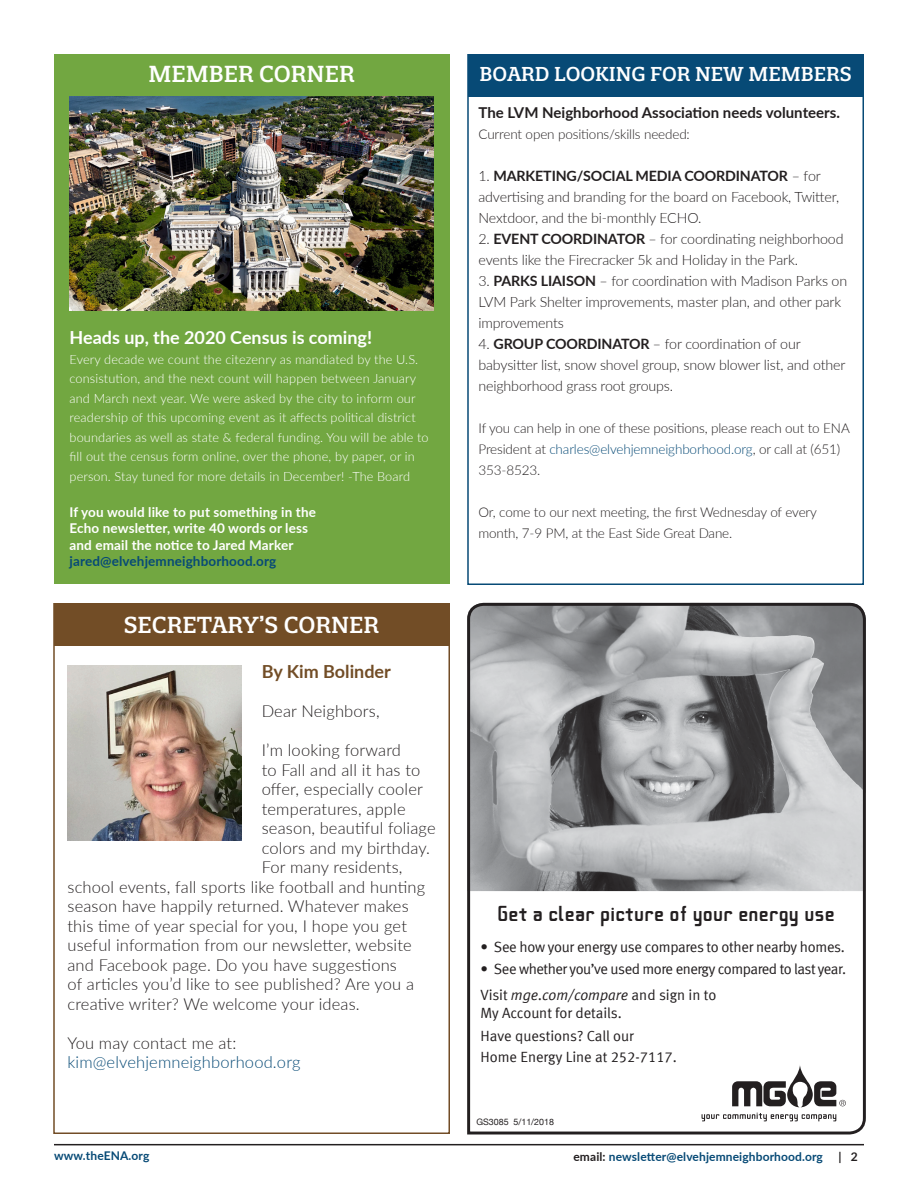
<style>
.page{position:relative;width:918px;height:1188px;background:#fff}
.page>*{position:absolute;margin:0;border:0;box-sizing:border-box;transform-origin:0 0}
.t1{font:23.7px "Mge";color:#231f20}
.Sub_Headline{font:500 22.5px "Quatro Slab";color:#fff}
.Sub_Headline-2{font:500 19.5px "Quatro Slab";color:#fff}
.By_Line___Additional{font:700 18px "Lato";color:#fff}
.By_Line___Additional-2{font:700 18px "Lato";color:#724d26}
.Body_Copy_Small{font:300 16.5px "Lato";letter-spacing:.01em;color:#231f20}
.Body_Copy_Small-2{font:300 16.5px "Lato";letter-spacing:.01em;color:#074a76}
.By_Line___Additional-3{font:700 15px "Lato";color:#231f20}
.t2{font:14.7px/26.7px "Meta Normal LF";letter-spacing:-.02em;color:#231f20}
.t3{font:14.7px/23px "Meta Normal LF";color:#231f20}
.Body_Copy_Small-3{font:300 14.25px/21px "Lato";letter-spacing:-.01em;color:#231f20}
.Body_Copy_Small-4{font:300 13.5px/21px "Lato";letter-spacing:-.01em;color:#231f20}
.Body_Copy{font:700 13.5px "Lato";letter-spacing:.01em;color:#fff}
.Body_Copy-2{font:700 13.5px "Lato";letter-spacing:.01em;color:#074a76}
.Body_Copy-3{font:300 12.75px/19.5px "Lato";letter-spacing:.01em;color:#fff}
.t4{font:700 12px "Lato";letter-spacing:.01em;color:#074a76}
.t5{font:700 12px "Lato";color:#231f20}
.t6{font:8.85px "Helvetica Neue";color:#231f20}
.s1{font-weight:700}
.s2{color:#074a76}
.s3{font-style:italic}
.s4{color:#231f20}
</style>
<div class="page">
<hr style="left:54px;top:1144px;width:810px;height:1px;background:#231f20">
<img style="left:68px;top:666px;width:174px;height:174px">
<div style="left:54px;top:603px;width:396px;height:42px;background:#724d26"></div>
<div style="left:468px;top:54px;width:396px;height:42px;background:#074a76"></div>
<div style="left:467px;top:54px;width:397px;height:531px;border:2px solid #074a76"></div>
<div style="left:53px;top:603px;width:397px;height:531px;border:2px solid #724d26"></div>
<div style="left:54px;top:55px;width:395px;height:529px;background:#72a741"></div>
<img style="left:70px;top:96px;width:364px;height:214px">
<svg style="left:467px;top:603px;width:399px;height:531px"></svg>
<svg style="left:732px;top:1064px;width:114px;height:43px"></svg>
<svg style="left:702px;top:1113px;width:134px;height:8px"></svg>
<p class="Sub_Headline" style="left:148px;top:60px;width:208px">MEMBER CORNER</p>
<p class="By_Line___Additional" style="left:70px;top:325px;width:304px">Heads up, the 2020 Census is coming!</p>
<p class="Body_Copy-3" style="left:70px;top:349px;width:361px">Every decade we count the citezenry as mandiated by the U.S. consistution, and the next count will happen between January and March next year. We were asked by the city to inform our readership of this upcoming event as it affects political district boundaries as well as state &amp; federal funding. You will be able to fill out the census form online, over the phone, by paper, or in person. Stay tuned for more details in December! -The Board</p>
<p class="Body_Copy" style="left:70px;top:502px;width:248px">If you would like to put something in the</p>
<p class="Body_Copy" style="left:70px;top:519px;width:240px">Echo newsletter, write 40 words or less</p>
<p class="Body_Copy" style="left:70px;top:535px;width:225px">and email the notice to Jared Marker</p>
<p class="Body_Copy-2" style="left:70px;top:552px;width:208px">jared@elvehjemneighborhood.org</p>
<p class="Sub_Headline" style="left:124px;top:611px;width:257px">SECRETARY’S CORNER</p>
<p class="By_Line___Additional-2" style="left:262px;top:659px;width:131px">By Kim Bolinder</p>
<p class="Body_Copy_Small" style="left:262px;top:700px;width:119px">Dear Neighbors,</p>
<p class="Body_Copy_Small" style="left:262px;top:739px;width:141px">I’m looking forward</p>
<p class="Body_Copy_Small" style="left:262px;top:758px;width:160px">to Fall and all it has to</p>
<p class="Body_Copy_Small" style="left:262px;top:778px;width:163px">offer, especially cooler</p>
<p class="Body_Copy_Small" style="left:262px;top:797px;width:145px">temperatures, apple</p>
<p class="Body_Copy_Small" style="left:262px;top:817px;width:175px">season, beautiful foliage</p>
<p class="Body_Copy_Small" style="left:262px;top:836px;width:170px">colors and my birthday.</p>
<p class="Body_Copy_Small" style="left:262px;top:856px;width:142px">For many residents,</p>
<p class="Body_Copy_Small" style="left:68px;top:875px;width:359px">school events, fall sports like football and hunting</p>
<p class="Body_Copy_Small" style="left:68px;top:895px;width:343px">season have happily returned. Whatever makes</p>
<p class="Body_Copy_Small" style="left:68px;top:914px;width:341px">this time of year special for you, I hope you get</p>
<p class="Body_Copy_Small" style="left:68px;top:934px;width:346px">useful information from our newsletter, website</p>
<p class="Body_Copy_Small" style="left:68px;top:953px;width:331px">and Facebook page. Do you have suggestions</p>
<p class="Body_Copy_Small" style="left:68px;top:973px;width:348px">of articles you’d like to see published? Are you a</p>
<p class="Body_Copy_Small" style="left:68px;top:992px;width:294px">creative writer? We welcome your ideas.</p>
<p class="Body_Copy_Small" style="left:68px;top:1031px;width:170px">You may contact me at:</p>
<p class="Body_Copy_Small-2" style="left:68px;top:1051px;width:234px">kim@elvehjemneighborhood.org</p>
<p class="Sub_Headline-2" style="left:480px;top:61px;width:374px">BOARD LOOKING FOR NEW MEMBERS</p>
<p class="By_Line___Additional-3" style="left:478px;top:101px;width:363px">The LVM Neighborhood Association needs volunteers.</p>
<p class="Body_Copy_Small-4" style="left:478px;top:123px;width:213px">Current open positions/skills needed:</p>
<p class="Body_Copy_Small-3" style="left:478px;top:165px;width:362px">1. <span class="s1">MARKETING/SOCIAL MEDIA COORDINATOR</span> – for advertising and branding for the board on Facebook, Twitter,<br>Nextdoor, and the bi-monthly ECHO.</p>
<p class="Body_Copy_Small-3" style="left:478px;top:228px;width:367px">2. <span class="s1">EVENT COORDINATOR</span> – for coordinating neighborhood events like the Firecracker 5k and Holiday in the Park.</p>
<p class="Body_Copy_Small-3" style="left:478px;top:270px;width:370px">3. <span class="s1">PARKS LIAISON</span> – for coordination with Madison Parks on<br>LVM Park Shelter improvements, master plan, and other park improvements</p>
<p class="Body_Copy_Small-3" style="left:478px;top:333px;width:369px">4. <span class="s1">GROUP COORDINATOR</span> – for coordination of our babysitter list, snow shovel group, snow blower list, and other neighborhood grass root groups.</p>
<p class="Body_Copy_Small-4" style="left:478px;top:417px;width:373px">If you can help in one of these positions, please reach out to ENA<br>President at <span class="s2">charles@elvehjemneighborhood.org</span>, or call at (651)<br>353-8523.</p>
<p class="Body_Copy_Small-4" style="left:478px;top:501px;width:340px">Or, come to our next meeting, the first Wednesday of every month, 7-9 PM, at the East Side Great Dane.</p>
<p class="t1" style="left:498px;top:902px;width:339px">Get a clear picture of your energy use</p>
<p class="t2" style="left:480px;top:933px;width:366px">• See how your energy use compares to other nearby homes.</p>
<p class="t2" style="left:480px;top:955px;width:367px">• See whether you’ve used more energy compared to last year.<br>Visit <span class="s3">mge.com/compare</span> and sign in to</p>
<p class="t3" style="left:480px;top:1001px;width:155px">My Account for details.<br>Have questions? Call our</p>
<p class="t3" style="left:480px;top:1046px;width:198px">Home Energy Line at 252-7117.</p>
<p class="t6" style="left:476px;top:1115px;width:79px">GS3085 5/11/2018</p>
<p class="t4" style="left:54px;top:1147px;width:97px">www.theENA.org</p>
<p class="t4" style="left:573px;top:1147px;width:251px"><span class="s4">email:</span> newsletter@elvehjemneighborhood.org</p>
<p class="t5" style="left:838px;top:1147px;width:21px">| 2</p>
</div>
